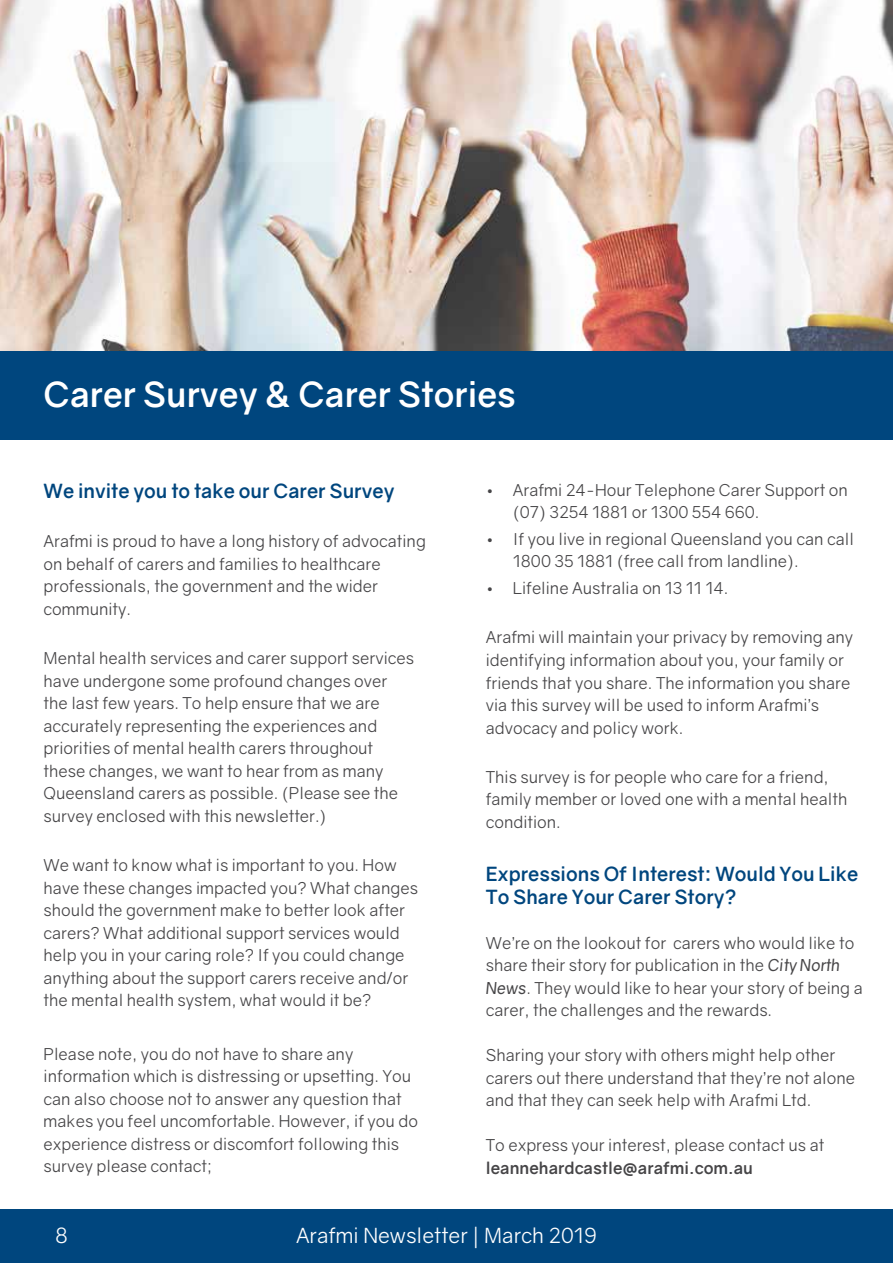
<style>
.page{position:relative;width:893px;height:1263px;background:#fff}
.page>*{position:absolute;margin:0;border:0;box-sizing:border-box;transform-origin:0 0}
.t1{font:700 34.5px "Gravity";color:#fff}
.t2{font:21px "Gravity";color:#fff}
.t3{font:700 19.5px/22.5px "Gravity";color:#00467e}
.t4{font:16.5px/22.5px "Gravity";color:#464547}
.t5{font:700 16.5px "Gravity";color:#464547}
.s1{font-style:italic}
</style>
<div class="page">
<div style="left:0;top:1209px;width:893px;height:54px;background:#00467e"></div>
<div style="left:0;top:351px;width:893px;height:89px;background:#00467e"></div>
<img style="left:0;top:0;width:892px;height:350px">
<h1 class="t1" style="left:44px;top:372px;width:474px">Carer Survey &amp; Carer Stories</h1>
<p class="t3" style="left:44px;top:480px;width:352px">We invite you to take our Carer Survey</p>
<p class="t4" style="left:44px;top:530px;width:384px">Arafmi is proud to have a long history of advocating on behalf of carers and families to healthcare professionals, the government and the wider community.</p>
<p class="t4" style="left:44px;top:647px;width:372px">Mental health services and carer support services have undergone some profound changes over the last few years. To help ensure that we are accurately representing the experiences and priorities of mental health carers throughout these changes, we want to hear from as many Queensland carers as possible. (Please see the survey enclosed with this newsletter.)</p>
<p class="t4" style="left:44px;top:854px;width:376px">We want to know what is important to you. How have these changes impacted you? What changes should the government make to better look after carers? What additional support services would help you in your caring role? If you could change anything about the support carers receive and/or the mental health system, what would it be?</p>
<p class="t4" style="left:44px;top:1042px;width:376px">Please note, you do not have to share any information which is distressing or upsetting. You can also choose not to answer any question that makes you feel uncomfortable. However, if you do experience distress or discomfort following this survey please contact;</p>
<p class="t4" style="left:513px;top:479px;width:337px;text-indent:-27px">• Arafmi 24-Hour Telephone Carer Support on (07) 3254 1881 or 1300 554 660.</p>
<p class="t4" style="left:513px;top:528px;width:343px;text-indent:-27px">• If you live in regional Queensland you can call<br>1800 35 1881 (free call from landline).</p>
<p class="t4" style="left:486px;top:577px;width:244px">• Lifeline Australia on 13 11 14.</p>
<p class="t4" style="left:486px;top:626px;width:369px">Arafmi will maintain your privacy by removing any identifying information about you, your family or friends that you share. The information you share via this survey will be used to inform Arafmi’s advocacy and policy work.</p>
<p class="t4" style="left:486px;top:766px;width:363px">This survey is for people who care for a friend, family member or loved one with a mental health condition.</p>
<p class="t3" style="left:486px;top:863px;width:374px">Expressions Of Interest: Would You Like<br>To Share Your Carer Story?</p>
<p class="t4" style="left:486px;top:932px;width:378px">We’re on the lookout for carers who would like to share their story for publication in the <span class="s1">City North News</span>. They would like to hear your story of being a carer, the challenges and the rewards.</p>
<p class="t4" style="left:486px;top:1044px;width:371px">Sharing your story with others might help other carers out there understand that they’re not alone and that they can seek help with Arafmi Ltd.</p>
<p class="t4" style="left:486px;top:1134px;width:340px">To express your interest, please contact us at</p>
<p class="t5" style="left:486px;top:1157px;width:269px">leannehardcastle@arafmi.com.au</p>
<p class="t2" style="left:55px;top:1222px;width:14px">8</p>
<p class="t2" style="left:296px;top:1222px;width:302px">Arafmi Newsletter | March 2019</p>
</div>
